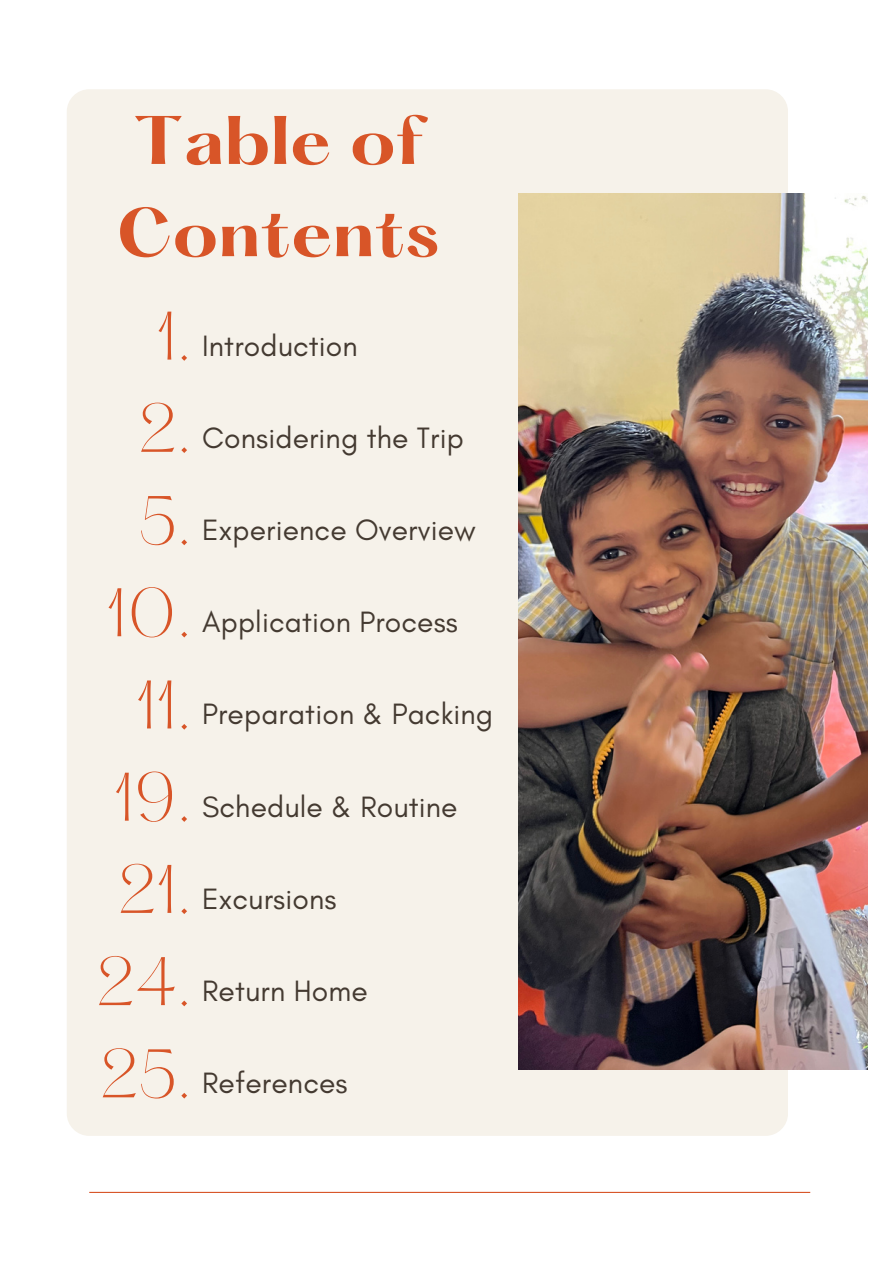
<style>
.page{position:relative;width:893px;height:1264px;background:#fff}
.page>*{position:absolute;margin:0;border:0;box-sizing:border-box;transform-origin:0 0}
.t1{font:300 60px "Hatton";letter-spacing:.01em;color:#d85528}
.t2{font:700 60px/92.1px "Hatton";letter-spacing:.01em;color:#d85528}
.t3{font:30px "Glacial Indifference";letter-spacing:.005em;color:#443a31}
</style>
<div class="page">
<div style="left:67px;top:89px;width:721px;height:1046px;background:#f6f2ea;border-radius:22px"></div>
<img style="left:518px;top:193px;width:349px;height:876px">
<hr style="left:89px;top:1191px;width:721px;height:1px;background:#d85528">
<p class="t2" style="left:116px;top:101px;width:324px">Table of<br>Contents</p>
<p class="t1" style="left:157px;top:308px;width:36px">1.</p>
<p class="t3" style="left:202px;top:327px;width:157px">Introduction</p>
<p class="t1" style="left:137px;top:400px;width:55px">2.</p>
<p class="t3" style="left:202px;top:419px;width:263px">Considering the Trip</p>
<p class="t1" style="left:139px;top:492px;width:54px">5.</p>
<p class="t3" style="left:202px;top:511px;width:275px">Experience Overview</p>
<p class="t1" style="left:107px;top:584px;width:86px">10.</p>
<p class="t3" style="left:202px;top:603px;width:257px">Application Process</p>
<p class="t1" style="left:136px;top:677px;width:56px">11.</p>
<p class="t1" style="left:114px;top:769px;width:79px">19.</p>
<p class="t3" style="left:202px;top:696px;width:292px">Preparation &amp; Packing</p>
<p class="t3" style="left:202px;top:788px;width:257px">Schedule &amp; Routine</p>
<p class="t1" style="left:117px;top:861px;width:76px">21.</p>
<p class="t3" style="left:202px;top:880px;width:136px">Excursions</p>
<p class="t1" style="left:95px;top:953px;width:97px">24.</p>
<p class="t1" style="left:99px;top:1045px;width:94px">25.</p>
<p class="t3" style="left:202px;top:972px;width:167px">Return Home</p>
<p class="t3" style="left:202px;top:1064px;width:147px">References</p>
</div>
